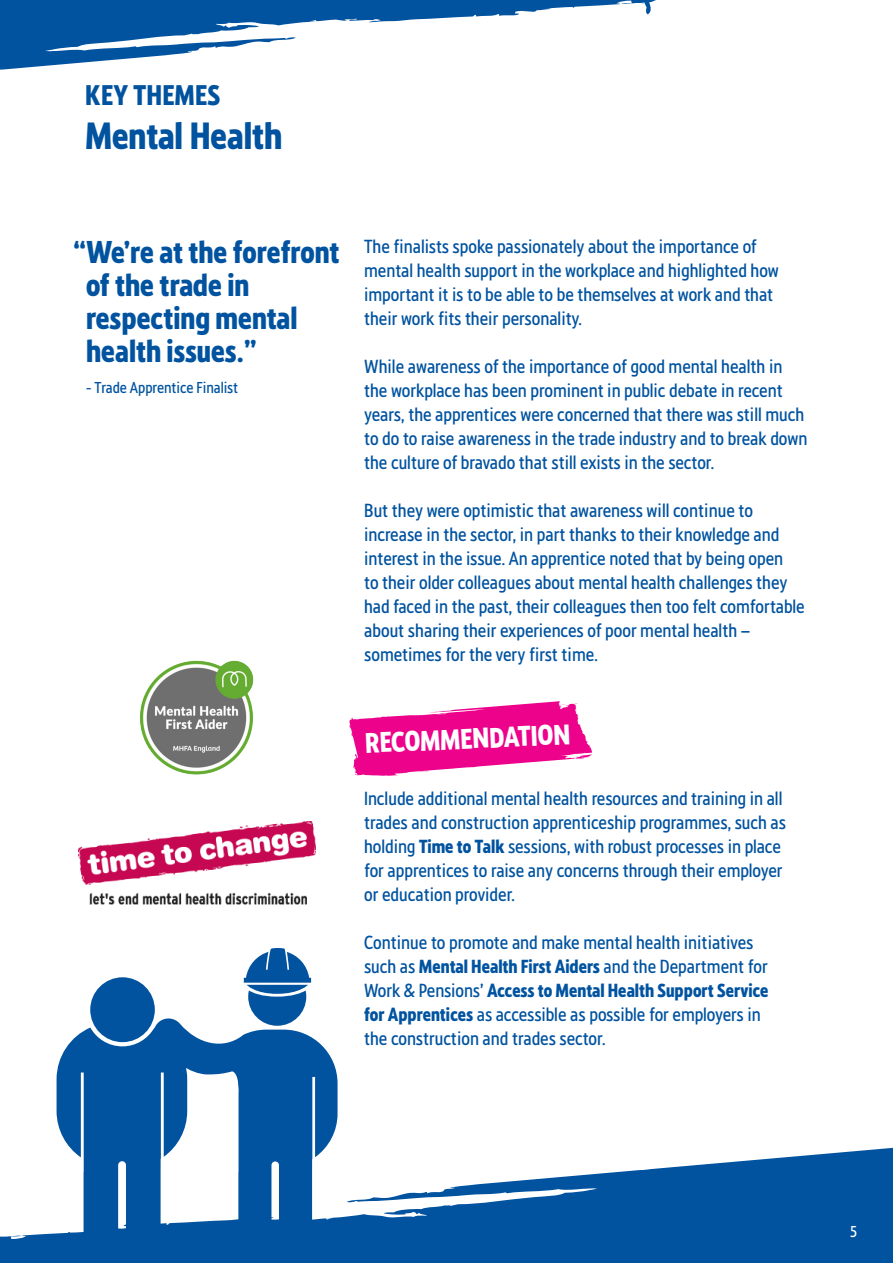
<style>
.page{position:relative;width:893px;height:1263px;background:#fff}
.page>*{position:absolute;margin:0;border:0;box-sizing:border-box;transform-origin:0 0}
.t1{font:700 36px "Screwfix";color:#0153a0}
.t2{font:700 30px/33px "Screwfix";color:#0153a0}
.t3{font:700 27px "Screwfix";color:#fff}
.t4{font:700 27px "Screwfix";letter-spacing:.01em;color:#0153a0}
.t5{font:18px/24px "Screwfix";color:#0153a0}
.t6{font:15px "Screwfix";letter-spacing:-.005em;color:#0153a0}
.t7{font:15px "Screwfix";color:#fff}
.s1{font-weight:700}
</style>
<div class="page">
<svg style="left:0;top:1147px;width:893px;height:116px;fill:#0153a0"></svg>
<svg style="left:0;top:0;width:656px;height:70px"></svg>
<svg style="left:349px;top:701px;width:243px;height:75px"></svg>
<img style="left:79px;top:821px;width:236px;height:83px">
<svg style="left:152px;top:1018px;width:186px;height:245px;fill:#0153a0"></svg>
<div style="left:90px;top:977px;width:65px;height:65px;background:#0153a0;border-radius:50%"></div>
<svg style="left:57px;top:1027px;width:130px;height:236px"></svg>
<svg style="left:244px;top:948px;width:67px;height:78px"></svg>
<img style="left:140px;top:660px;width:114px;height:115px">
<h3 class="t4" style="left:85px;top:77px;width:136px">KEY THEMES</h3>
<h1 class="t1" style="left:85px;top:111px;width:199px">Mental Health</h1>
<h2 class="t2" style="left:86px;top:234px;width:255px;text-indent:-13px">“We’re at the forefront of the trade in respecting mental health issues.”</h2>
<p class="t6" style="left:86px;top:378px;width:154px">- Trade Apprentice Finalist</p>
<p class="t5" style="left:364px;top:234px;width:416px">The finalists spoke passionately about the importance of mental health support in the workplace and highlighted how important it is to be able to be themselves at work and that their work fits their personality.</p>
<p class="t5" style="left:364px;top:354px;width:445px">While awareness of the importance of good mental health in the workplace has been prominent in public debate in recent years, the apprentices were concerned that there was still much to do to raise awareness in the trade industry and to break down the culture of bravado that still exists in the sector.</p>
<p class="t5" style="left:364px;top:498px;width:442px">But they were optimistic that awareness will continue to increase in the sector, in part thanks to their knowledge and interest in the issue. An apprentice noted that by being open<br>to their older colleagues about mental health challenges they had faced in the past, their colleagues then too felt comfortable about sharing their experiences of poor mental health – sometimes for the very first time.</p>
<h3 class="t3" style="left:365px;top:724px;width:207px;rotate:-2deg">RECOMMENDATION</h3>
<p class="t5" style="left:364px;top:786px;width:424px">Include additional mental health resources and training in all trades and construction apprenticeship programmes, such as holding <span class="s1">Time to Talk</span> sessions, with robust processes in place for apprentices to raise any concerns through their employer or education provider.</p>
<p class="t5" style="left:364px;top:930px;width:406px">Continue to promote and make mental health initiatives such as <span class="s1">Mental Health First Aiders</span> and the Department for Work &amp; Pensions’ <span class="s1">Access to Mental Health Support Service for Apprentices</span> as accessible as possible for employers in the construction and trades sector.</p>
<p class="t7" style="left:850px;top:1221px;width:9px">5</p>
</div>
